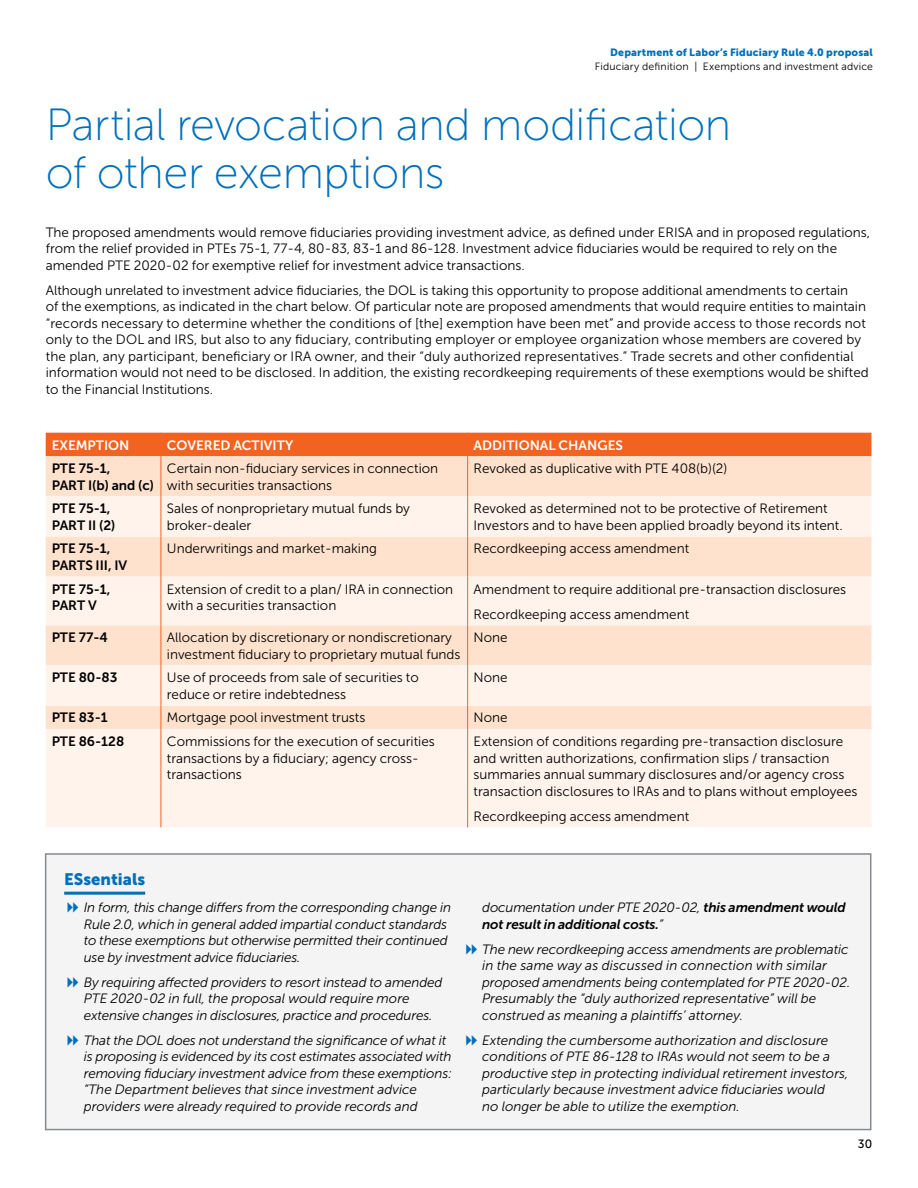
<style>
.page{position:relative;width:918px;height:1188px;background:#fff}
.page>*{position:absolute;margin:0;border:0;box-sizing:border-box;transform-origin:0 0}
.t1{font:45px/48px "Museo Sans 100";letter-spacing:-.01em;color:#006fba}
.t2{font:16.5px "Museo Sans 900";color:#006fba}
.t3{font:13.5px/16.5px "Museo Sans 300";color:#000}
.t4{font:italic 13.5px/16.5px "Museo Sans 300";letter-spacing:-.01em;color:#000}
.t5{font:13.5px/16.5px "Museo Sans 700";color:#000}
.t6{font:13.5px "Museo Sans 700";color:#fff}
.t7{font:italic 13.5px "Museo Sans 700";letter-spacing:-.01em;color:#000}
.t8{font:12px "Museo Sans 500";color:#000}
.t9{font:10.5px "Museo Sans 300";letter-spacing:.015em;color:#000}
.t10{font:10.5px "Museo Sans 900";letter-spacing:.015em;color:#006fba}
.s1{font-family:"Museo Sans 700"}
.s2{font-family:"Museo Sans 300"}
</style>
<div class="page">
<div style="left:46px;top:456px;width:825px;height:40px;background:#fee2cd"></div>
<svg style="left:46px;top:496px;width:825px;height:331px;background:#feede1"></svg>
<div style="left:46px;top:433px;width:825px;height:23px;background:#f26322"></div>
<hr style="left:161px;top:456px;width:1px;height:40px;background:#f26322">
<hr style="left:467px;top:456px;width:1px;height:40px;background:#f26322">
<hr style="left:161px;top:496px;width:1px;height:41px;background:#f26322">
<hr style="left:467px;top:496px;width:1px;height:41px;background:#f26322">
<hr style="left:161px;top:537px;width:1px;height:40px;background:#f26322">
<hr style="left:467px;top:537px;width:1px;height:40px;background:#f26322">
<hr style="left:161px;top:577px;width:1px;height:48px;background:#f26322">
<hr style="left:467px;top:577px;width:1px;height:48px;background:#f26322">
<hr style="left:161px;top:625px;width:1px;height:40px;background:#f26322">
<hr style="left:467px;top:625px;width:1px;height:40px;background:#f26322">
<hr style="left:161px;top:665px;width:1px;height:41px;background:#f26322">
<hr style="left:467px;top:665px;width:1px;height:41px;background:#f26322">
<svg style="left:161px;top:706px;width:1px;height:23px"></svg>
<svg style="left:467px;top:706px;width:1px;height:23px"></svg>
<hr style="left:161px;top:729px;width:1px;height:98px;background:#f26322">
<hr style="left:467px;top:729px;width:1px;height:98px;background:#f26322">
<div style="left:46px;top:854px;width:825px;height:276px;background:#f3f4f3"></div>
<hr style="left:64px;top:892px;width:81px;height:3px;background:#006fba">
<div style="left:45px;top:853px;width:826px;height:277px;border:2px solid #878a8f"></div>
<p class="t10" style="left:610px;top:47px;width:264px">Department of Labor’s Fiduciary Rule 4.0 proposal</p>
<p class="t9" style="left:595px;top:60px;width:279px">Fiduciary definition | Exemptions and investment advice</p>
<h1 class="t1" style="left:46px;top:101px;width:687px">Partial revocation and modification of other exemptions</h1>
<p class="t3" style="left:46px;top:224px;width:826px">The proposed amendments would remove fiduciaries providing investment advice, as defined under ERISA and in proposed regulations, from the relief provided in PTEs 75-1, 77-4, 80-83, 83-1 and 86-128. Investment advice fiduciaries would be required to rely on the amended PTE 2020-02 for exemptive relief for investment advice transactions.</p>
<p class="t3" style="left:46px;top:282px;width:825px">Although unrelated to investment advice fiduciaries, the DOL is taking this opportunity to propose additional amendments to certain<br>of the exemptions, as indicated in the chart below. Of particular note are proposed amendments that would require entities to maintain “records necessary to determine whether the conditions of [the] exemption have been met” and provide access to those records not only to the DOL and IRS, but also to any fiduciary, contributing employer or employee organization whose members are covered by the plan, any participant, beneficiary or IRA owner, and their “duly authorized representatives.” Trade secrets and other confidential information would not need to be disclosed. In addition, the existing recordkeeping requirements of these exemptions would be shifted to the Financial Institutions.</p>
<p class="t6" style="left:52px;top:437px;width:79px">EXEMPTION</p>
<p class="t6" style="left:167px;top:437px;width:128px">COVERED ACTIVITY</p>
<p class="t6" style="left:474px;top:437px;width:151px">ADDITIONAL CHANGES</p>
<p class="t5" style="left:52px;top:460px;width:104px">PTE 75-1,<br>PART I(b) and (c)</p>
<p class="t3" style="left:167px;top:460px;width:273px">Certain non-fiduciary services in connection with securities transactions</p>
<p class="t3" style="left:474px;top:460px;width:255px">Revoked as duplicative with PTE 408(b)(2)</p>
<p class="t5" style="left:52px;top:500px;width:65px">PTE 75-1,<br>PART II (2)</p>
<p class="t3" style="left:167px;top:501px;width:245px">Sales of nonproprietary mutual funds by broker-dealer</p>
<p class="t3" style="left:474px;top:501px;width:371px">Revoked as determined not to be protective of Retirement<br>Investors and to have been applied broadly beyond its intent.</p>
<p class="t5" style="left:52px;top:541px;width:77px">PTE 75-1,<br>PARTS III, IV</p>
<p class="t3" style="left:167px;top:541px;width:212px">Underwritings and market-making</p>
<p class="t3" style="left:474px;top:541px;width:217px">Recordkeeping access amendment</p>
<p class="t5" style="left:52px;top:581px;width:60px">PTE 75-1,<br>PART V</p>
<p class="t3" style="left:167px;top:581px;width:288px">Extension of credit to a plan/ IRA in connection with a securities transaction</p>
<p class="t3" style="left:474px;top:576px;width:374px;line-height:25px">Amendment to require additional pre-transaction disclosures<br>Recordkeeping access amendment</p>
<p class="t5" style="left:52px;top:629px;width:58px">PTE 77-4</p>
<p class="t3" style="left:167px;top:629px;width:295px">Allocation by discretionary or nondiscretionary investment fiduciary to proprietary mutual funds</p>
<p class="t3" style="left:474px;top:629px;width:36px">None</p>
<p class="t5" style="left:52px;top:669px;width:67px">PTE 80-83</p>
<p class="t3" style="left:167px;top:670px;width:253px">Use of proceeds from sale of securities to reduce or retire indebtedness</p>
<p class="t3" style="left:474px;top:670px;width:36px">None</p>
<p class="t5" style="left:52px;top:709px;width:58px">PTE 83-1</p>
<p class="t3" style="left:167px;top:710px;width:200px">Mortgage pool investment trusts</p>
<p class="t3" style="left:474px;top:710px;width:36px">None</p>
<p class="t5" style="left:52px;top:733px;width:74px">PTE 86-128</p>
<p class="t3" style="left:167px;top:733px;width:269px">Commissions for the execution of securities transactions by a fiduciary; agency cross&shy;transactions</p>
<p class="t3" style="left:474px;top:733px;width:385px">Extension of conditions regarding pre-transaction disclosure and written authorizations, confirmation slips / transaction summaries annual summary disclosures and/or agency cross transaction disclosures to IRAs and to plans without employees</p>
<p class="t3" style="left:474px;top:808px;width:217px">Recordkeeping access amendment</p>
<p class="t2" style="left:64px;top:870px;width:82px">ESsentials</p>
<p class="t4" style="left:84px;top:899px;width:369px">In form, this change differs from the corresponding change in Rule 2.0, which in general added impartial conduct standards to these exemptions but otherwise permitted their continued use by investment advice fiduciaries.</p>
<p class="t4" style="left:84px;top:974px;width:360px">By requiring affected providers to resort instead to amended<br>PTE 2020-02 in full, the proposal would require more extensive changes in disclosures, practice and procedures.</p>
<p class="t4" style="left:84px;top:1032px;width:370px">That the DOL does not understand the significance of what it is proposing is evidenced by its cost estimates associated with removing fiduciary investment advice from these exemptions: “The Department believes that since investment advice providers were already required to provide records and</p>
<p class="t4" style="left:482px;top:899px;width:365px">documentation under PTE 2020-02, <span class="s1">this amendment would</span></p>
<p class="t7" style="left:482px;top:917px;width:183px">not result in additional costs.<span class="s2">”</span></p>
<p class="t4" style="left:482px;top:941px;width:370px">The new recordkeeping access amendments are problematic in the same way as discussed in connection with similar proposed amendments being contemplated for PTE 2020-02.<br>Presumably the “duly authorized representative” will be construed as meaning a plaintiffs’ attorney.</p>
<p class="t4" style="left:482px;top:1032px;width:368px">Extending the cumbersome authorization and disclosure conditions of PTE 86-128 to IRAs would not seem to be a productive step in protecting individual retirement investors, particularly because investment advice fiduciaries would<br>no longer be able to utilize the exemption.</p>
<p class="t8" style="left:858px;top:1137px;width:16px">30</p>
</div>
